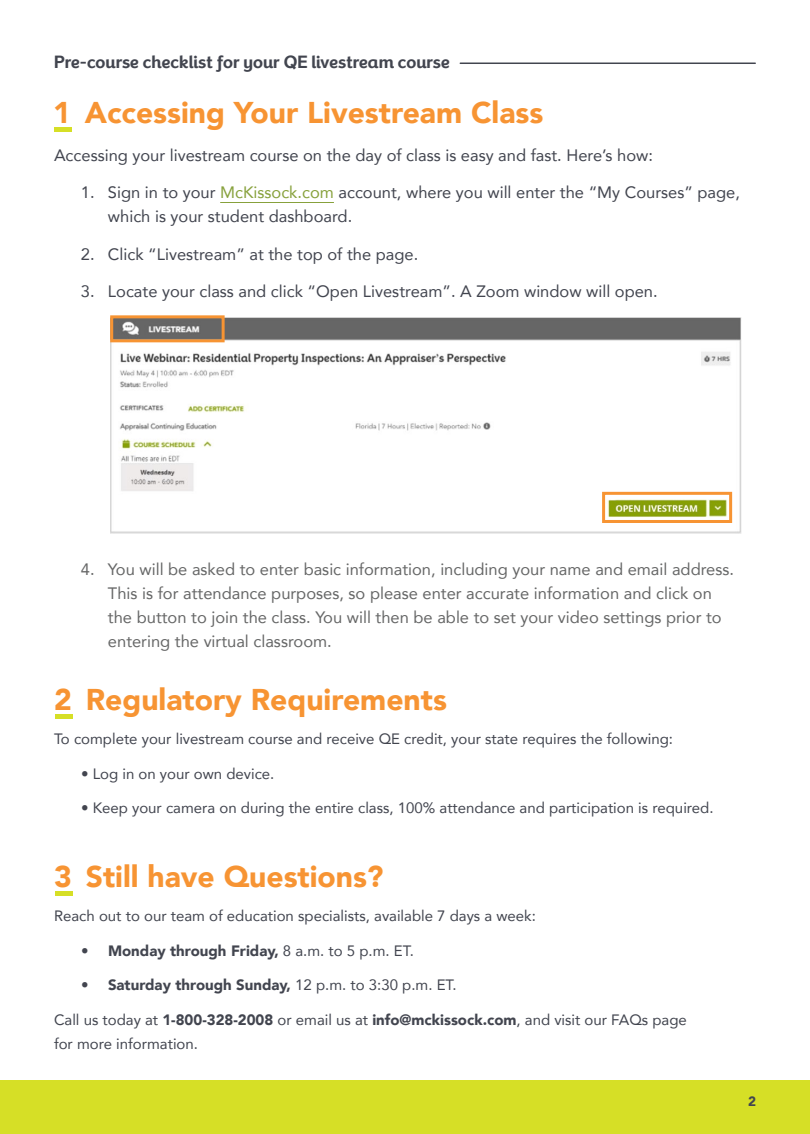
<style>
.page{position:relative;width:810px;height:1134px;background:#fff}
.page>*{position:absolute;margin:0;border:0;box-sizing:border-box;transform-origin:0 0}
.t1{font:900 30px "Avenir";color:#f79433}
.t2{font:16.5px/24px "Avenir";color:#42454f}
.t3{font:16.5px/24px "Avenir";color:#666767}
.t4{font:700 16.5px "Exuberance Primary";color:#42454f}
.t5{font:15px/24px "Avenir";color:#42454f}
.t6{font:900 15px "Avenir";color:#42454f}
.t7{font:900 13.5px "Avenir";color:#42454f}
.s1{color:#87a13c}
.s2{font-weight:400}
.s3{font-weight:900}
</style>
<div class="page">
<div style="left:0;top:1080px;width:810px;height:54px;background:#d6df26"></div>
<hr style="left:460px;top:63px;width:295px;height:1px;background:#42454f">
<hr style="left:220px;top:202px;width:114px;height:1px;background:#87a13c">
<img style="left:111px;top:318px;width:630px;height:215px">
<div style="left:110px;top:315px;width:115px;height:27px;border:3px solid #f79433"></div>
<div style="left:602px;top:492px;width:130px;height:31px;border:3px solid #f79433"></div>
<div style="left:54px;top:127px;width:17px;height:5px;background:#d6df26"></div>
<hr style="left:55px;top:714px;width:17px;height:4px;background:#d6df26">
<div style="left:55px;top:891px;width:17px;height:5px;background:#d6df26"></div>
<p class="t4" style="left:54px;top:52px;width:397px">Pre-course checklist for your QE livestream course</p>
<h1 class="t1" style="left:85px;top:87px;width:460px">Accessing Your Livestream Class</h1>
<p class="t2" style="left:54px;top:142px;width:601px">Accessing your livestream course on the day of class is easy and fast. Here’s how:</p>
<p class="t2" style="left:108px;top:180px;width:634px;text-indent:-27px">1. Sign in to your <span class="s1">McKissock.com</span> account, where you will enter the “My Courses” page, which is your student dashboard.</p>
<p class="t2" style="left:81px;top:241px;width:339px">2. Click “Livestream” at the top of the page.</p>
<p class="t2" style="left:81px;top:279px;width:578px">3. Locate your class and click “Open Livestream”. A Zoom window will open.</p>
<h1 class="t1" style="left:53px;top:87px;width:19px">1</h1>
<p class="t3" style="left:108px;top:556px;width:628px;text-indent:-27px">4. You will be asked to enter basic information, including your name and email address.<br>This is for attendance purposes, so please enter accurate information and click on the button to join the class. You will then be able to set your video settings prior to entering the virtual classroom.</p>
<h1 class="t1" style="left:86px;top:673px;width:363px">Regulatory Requirements</h1>
<p class="t5" style="left:54px;top:726px;width:621px">To complete your livestream course and receive QE credit, your state requires the following:</p>
<p class="t5" style="left:81px;top:761px;width:195px">• Log in on your own device.</p>
<p class="t5" style="left:81px;top:795px;width:634px">• Keep your camera on during the entire class, 100% attendance and participation is required.</p>
<h1 class="t1" style="left:54px;top:673px;width:19px">2</h1>
<h1 class="t1" style="left:86px;top:850px;width:299px">Still have Questions?</h1>
<p class="t5" style="left:54px;top:903px;width:483px">Reach out to our team of education specialists, available 7 days a week:</p>
<p class="t6" style="left:81px;top:938px;width:334px">• Monday through Friday, <span class="s2">8 a.m. to 5 p.m. ET.</span></p>
<p class="t6" style="left:81px;top:972px;width:377px">• Saturday through Sunday, <span class="s2">12 p.m. to 3:30 p.m. ET.</span></p>
<p class="t5" style="left:54px;top:1007px;width:634px">Call us today at <span class="s3">1-800-328-2008</span> or email us at <span class="s3">info@mckissock.com</span>, and visit our FAQs page for more information.</p>
<h1 class="t1" style="left:54px;top:850px;width:19px">3</h1>
<p class="t7" style="left:748px;top:1090px;width:9px">2</p>
</div>
